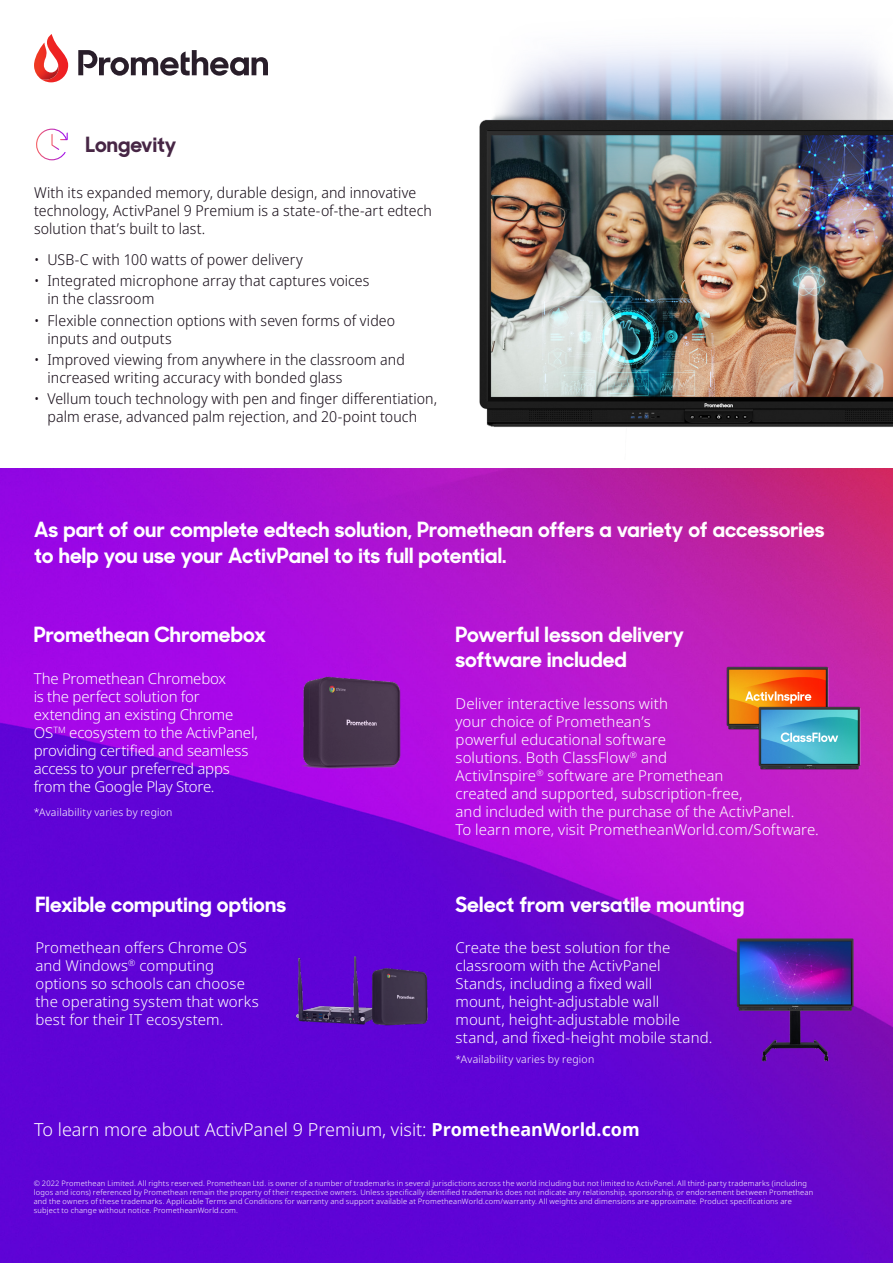
<style>
.page{position:relative;width:893px;height:1263px;background:#fff}
.page>*{position:absolute;margin:0;border:0;box-sizing:border-box;transform-origin:0 0}
.Flyer_Body{font:700 21px/25.5px "Sharp Sans No 1";color:#fff}
.Flyer_Subhead{font:700 21px/25.2px "Sharp Sans No 1";letter-spacing:.005em;color:#fff}
.Flyer_Subhead-2{font:700 21px "Sharp Sans No 1";color:#472645}
.Flyer_Footnote{font:300 18px "Noto Sans";color:#fff}
.Flyer_Body-2{font:300 15px/18px "Noto Sans";letter-spacing:.005em;color:#fff}
.Flyer_Body-3{font:300 15px/18px "Noto Sans Display";letter-spacing:.005em;color:#190f1a}
.Flyer_Body-4{font:300 15px/18px "Noto Sans";letter-spacing:-.015em;color:#fff}
.Flyer_Body-5{font:300 10.5px "Noto Sans";letter-spacing:.02em;color:#fff}
.Flyer_Footnote-2{font:300 10.5px "Noto Sans";letter-spacing:.02em;color:#fff}
.Flyer_Legal{font:300 7.5px/9px "Noto Sans";letter-spacing:.025em;color:#fff}
.s1{font-weight:700}
</style>
<div class="page">
<svg style="left:36px;top:128px;width:32px;height:33px"></svg>
<svg style="left:78px;top:50px;width:190px;height:26px"></svg>
<svg style="left:42px;top:34px;width:26px;height:48px"></svg>
<img style="left:34px;top:43px;width:27px;height:37px">
<img style="left:411px;top:48px;width:482px;height:421px">
<img style="left:0;top:469px;width:893px;height:794px">
<img style="left:290px;top:930px;width:144px;height:119px">
<img style="left:292px;top:670px;width:117px;height:113px">
<img style="left:712px;top:936px;width:161px;height:127px">
<img style="left:727px;top:666px;width:102px;height:64px">
<svg style="left:745px;top:691px;width:66px;height:13px"></svg>
<img style="left:759px;top:706px;width:102px;height:64px">
<svg style="left:781px;top:732px;width:57px;height:10px"></svg>
<p class="Flyer_Subhead-2" style="left:85px;top:129px;width:93px">Longevity</p>
<p class="Flyer_Body-3" style="left:34px;top:183px;width:399px">With its expanded memory, durable design, and innovative technology, ActivPanel 9 Premium is a state-of-the-art edtech solution that’s built to last.</p>
<p class="Flyer_Body-3" style="left:34px;top:251px;width:270px">• USB-C with 100 watts of power delivery</p>
<p class="Flyer_Body-3" style="left:48px;top:272px;width:323px;text-indent:-14px">• Integrated microphone array that captures voices in the classroom</p>
<p class="Flyer_Body-3" style="left:48px;top:311px;width:349px;text-indent:-14px">• Flexible connection options with seven forms of video inputs and outputs</p>
<p class="Flyer_Body-3" style="left:48px;top:351px;width:359px;text-indent:-14px">• Improved viewing from anywhere in the classroom and increased writing accuracy with bonded glass</p>
<p class="Flyer_Body-3" style="left:34px;top:390px;width:405px;text-align:center">• Vellum touch technology with pen and finger differentiation, palm erase, advanced palm rejection, and 20-point touch</p>
<p class="Flyer_Body" style="left:34px;top:516px;width:792px">As part of our complete edtech solution, Promethean offers a variety of accessories to help you use your ActivPanel to its full potential.</p>
<p class="Flyer_Subhead" style="left:34px;top:621px;width:234px">Promethean Chromebox</p>
<p class="Flyer_Body-4" style="left:34px;top:669px;width:225px">The Promethean Chromebox<br>is the perfect solution for extending an existing Chrome<br>OS<sup>TM</sup> ecosystem to the ActivPanel, providing certified and seamless access to your preferred apps from the Google Play Store.</p>
<p class="Flyer_Body-5" style="left:34px;top:807px;width:140px">*Availability varies by region</p>
<p class="Flyer_Subhead" style="left:35px;top:890px;width:252px">Flexible computing options</p>
<p class="Flyer_Body-2" style="left:35px;top:939px;width:225px">Promethean offers Chrome OS and Windows<sup>®</sup> computing options so schools can choose the operating system that works best for their IT ecosystem.</p>
<p class="Flyer_Subhead" style="left:455px;top:621px;width:230px">Powerful lesson delivery software included</p>
<p class="Flyer_Body-2" style="left:455px;top:694px;width:365px">Deliver interactive lessons with<br>your choice of Promethean’s<br>powerful educational software<br>solutions. Both ClassFlow<sup>®</sup> and<br>ActivInspire<sup>®</sup> software are Promethean<br>created and supported, subscription-free,<br>and included with the purchase of the ActivPanel.<br>To learn more, visit PrometheanWorld.com/Software.</p>
<p class="Flyer_Subhead" style="left:455px;top:890px;width:290px">Select from versatile mounting</p>
<p class="Flyer_Body-2" style="left:455px;top:939px;width:259px">Create the best solution for the classroom with the ActivPanel Stands, including a fixed wall<br>mount, height-adjustable wall<br>mount, height-adjustable mobile stand, and fixed-height mobile stand.</p>
<p class="Flyer_Footnote-2" style="left:455px;top:1053px;width:140px">*Availability varies by region</p>
<p class="Flyer_Footnote" style="left:34px;top:1119px;width:607px">To learn more about ActivPanel 9 Premium, visit: <span class="s1">PrometheanWorld.com</span></p>
<p class="Flyer_Legal" style="left:34px;top:1179px;width:781px">© 2022 Promethean Limited. All rights reserved. Promethean Ltd. is owner of a number of trademarks in several jurisdictions across the world including but not limited to ActivPanel. All third-party trademarks (including logos and icons) referenced by Promethean remain the property of their respective owners. Unless specifically identified trademarks does not indicate any relationship, sponsorship, or endorsement between Promethean and the owners of these trademarks. Applicable Terms and Conditions for warranty and support available at PrometheanWorld.com/warranty. All weights and dimensions are approximate. Product specifications are subject to change without notice. PrometheanWorld.com.</p>
</div>
